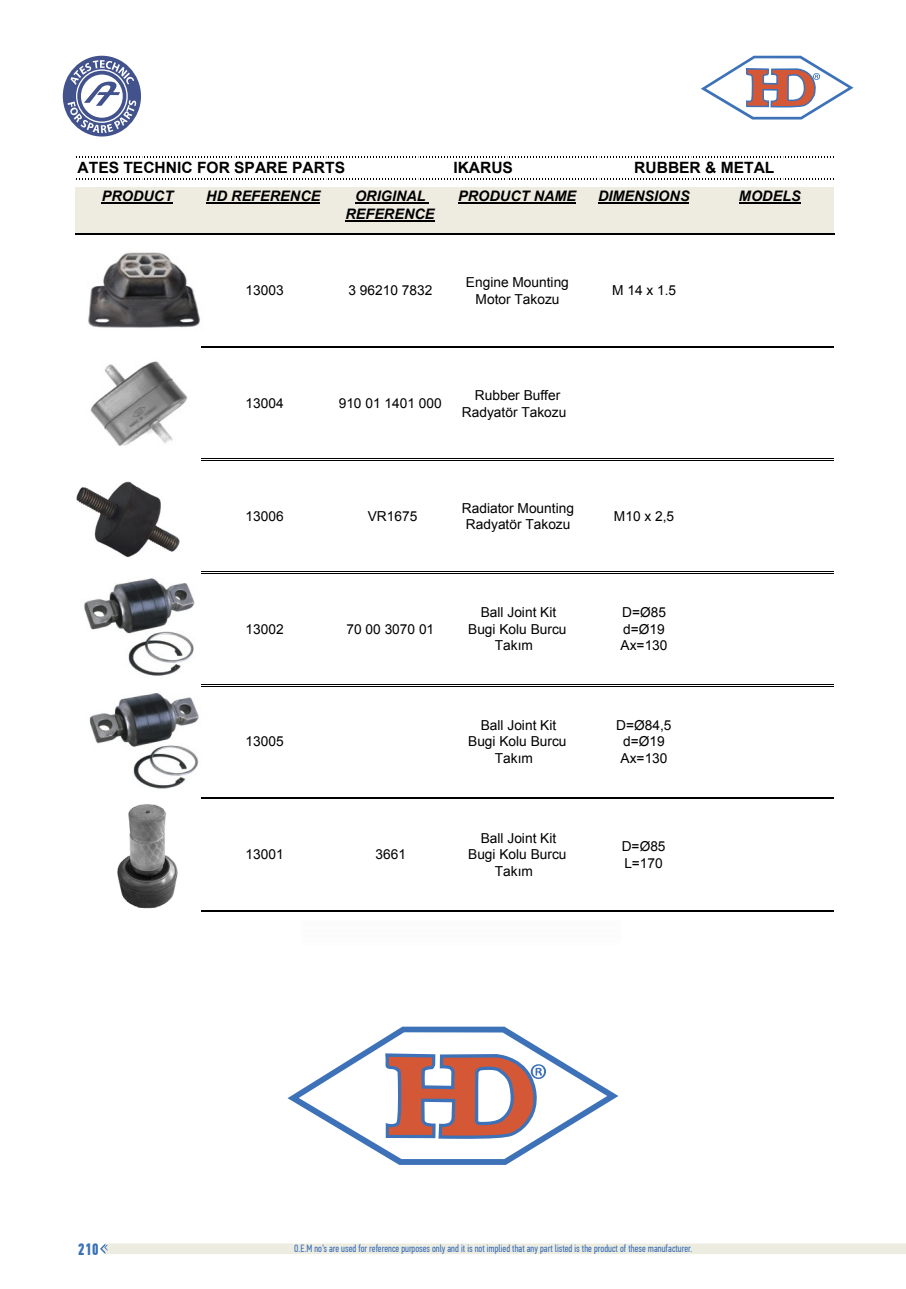
<style>
.page{position:relative;width:906px;height:1289px;background:#fff}
.page>*{position:absolute;margin:0;border:0;box-sizing:border-box;transform-origin:0 0}
.t1{font:700 16.5px "PF Din Text Comp Pro";color:#3b71b8}
.t2{font:700 15.6px "Arial";color:#000}
.t3{font:italic 700 14.4px/17.4px "Arial";color:#000;text-align:center}
.t4{font:13.65px/16.6px "Arial";color:#000;text-align:center}
.t5{font:10.5px "PF Din Text Comp Pro";color:#3d71b8}
</style>
<div class="page">
<svg style="left:287px;top:1026px;width:331px;height:138px"></svg>
<div style="left:75px;top:187px;width:759px;height:47px;background:#eeece1"></div>
<hr style="left:102px;top:202px;width:71px;height:2px;background:#000">
<hr style="left:206px;top:202px;width:114px;height:2px;background:#000">
<hr style="left:355px;top:202px;width:74px;height:2px;background:#000">
<hr style="left:345px;top:220px;width:89px;height:1px;background:#000">
<hr style="left:458px;top:202px;width:117px;height:2px;background:#000">
<hr style="left:598px;top:202px;width:90px;height:2px;background:#000">
<hr style="left:739px;top:202px;width:61px;height:2px;background:#000">
<hr style="left:75px;top:157px;width:759px;height:1px;background:#bfbfbf">
<hr style="left:75px;top:179px;width:759px;height:1px;background:#bfbfbf">
<hr style="left:75px;top:233px;width:759px;height:1px;background:#000">
<hr style="left:75px;top:234px;width:759px;height:1px;background:#000">
<hr style="left:201px;top:346px;width:633px;height:1px;background:#000">
<hr style="left:201px;top:347px;width:633px;height:1px;background:#000">
<hr style="left:201px;top:458px;width:633px;height:1px;background:#000">
<hr style="left:201px;top:460px;width:633px;height:1px;background:#000">
<hr style="left:201px;top:571px;width:633px;height:1px;background:#000">
<hr style="left:201px;top:573px;width:633px;height:1px;background:#000">
<hr style="left:201px;top:684px;width:633px;height:1px;background:#000">
<hr style="left:201px;top:685px;width:633px;height:1px;background:#000">
<hr style="left:201px;top:797px;width:633px;height:1px;background:#000">
<hr style="left:201px;top:798px;width:633px;height:1px;background:#000">
<hr style="left:201px;top:909px;width:633px;height:1px;background:#000">
<hr style="left:201px;top:911px;width:633px;height:1px;background:#000">
<img style="left:90px;top:361px;width:98px;height:85px">
<img style="left:88px;top:252px;width:112px;height:76px">
<img style="left:117px;top:804px;width:61px;height:105px">
<img style="left:89px;top:693px;width:110px;height:96px">
<img style="left:84px;top:578px;width:111px;height:98px">
<img style="left:76px;top:481px;width:104px;height:77px">
<svg style="left:701px;top:56px;width:152px;height:63px"></svg>
<svg style="left:63px;top:56px;width:78px;height:80px"></svg>
<svg style="left:100px;top:1243px;width:806px;height:10px;background:#edece1"></svg>
<p class="t2" style="left:78px;top:157px;width:269px">ATES TECHNIC FOR SPARE PARTS</p>
<p class="t2" style="left:453px;top:157px;width:61px">IKARUS</p>
<p class="t2" style="left:634px;top:157px;width:142px">RUBBER &amp; METAL</p>
<p class="t3" style="left:102px;top:188px;width:73px">PRODUCT</p>
<p class="t3" style="left:206px;top:188px;width:116px">HD REFERENCE</p>
<p class="t3" style="left:345px;top:188px;width:91px">ORIGINAL<br>REFERENCE</p>
<p class="t3" style="left:458px;top:188px;width:120px">PRODUCT NAME</p>
<p class="t3" style="left:598px;top:188px;width:93px">DIMENSIONS</p>
<p class="t3" style="left:739px;top:188px;width:63px">MODELS</p>
<p class="t4" style="left:246px;top:282px;width:40px">13003</p>
<p class="t4" style="left:348px;top:282px;width:85px">3 96210 7832</p>
<p class="t4" style="left:466px;top:274px;width:104px">Engine Mounting<br>Motor Takozu</p>
<p class="t4" style="left:612px;top:282px;width:66px">M 14 x 1.5</p>
<p class="t4" style="left:246px;top:395px;width:40px">13004</p>
<p class="t4" style="left:339px;top:395px;width:104px">910 01 1401 000</p>
<p class="t4" style="left:462px;top:387px;width:106px">Rubber Buffer<br>Radyatör Takozu</p>
<p class="t4" style="left:246px;top:507px;width:40px">13006</p>
<p class="t4" style="left:368px;top:507px;width:51px">VR1675</p>
<p class="t4" style="left:462px;top:499px;width:114px;text-align:left">Radiator Mounting<br>Radyatör Takozu</p>
<p class="t4" style="left:614px;top:507px;width:62px">M10 x 2,5</p>
<p class="t4" style="left:246px;top:620px;width:40px">13002</p>
<p class="t4" style="left:346px;top:620px;width:89px">70 00 3070 01</p>
<p class="t4" style="left:246px;top:733px;width:40px">13005</p>
<p class="t4" style="left:246px;top:846px;width:40px">13001</p>
<p class="t4" style="left:375px;top:846px;width:32px">3661</p>
<p class="t4" style="left:468px;top:603px;width:100px">Ball Joint Kit<br>Bugi Kolu Burcu<br>Takım</p>
<p class="t4" style="left:620px;top:603px;width:48px;text-align:left">D=Ø85 d=Ø19<br>Ax=130</p>
<p class="t4" style="left:468px;top:716px;width:100px">Ball Joint Kit<br>Bugi Kolu Burcu<br>Takım</p>
<p class="t4" style="left:616px;top:716px;width:57px">D=Ø84,5 d=Ø19<br>Ax=130</p>
<p class="t4" style="left:468px;top:829px;width:100px">Ball Joint Kit<br>Bugi Kolu Burcu<br>Takım</p>
<p class="t4" style="left:622px;top:837px;width:45px;text-align:left">D=Ø85<br>L=170</p>
<p class="t1" style="left:78px;top:1238px;width:23px">210</p>
<p class="t5" style="left:294px;top:1241px;width:400px">O.E.M no’s are used for reference purposes only and it is not implied that any part listed is the product of these manufacturer.</p>
</div>
